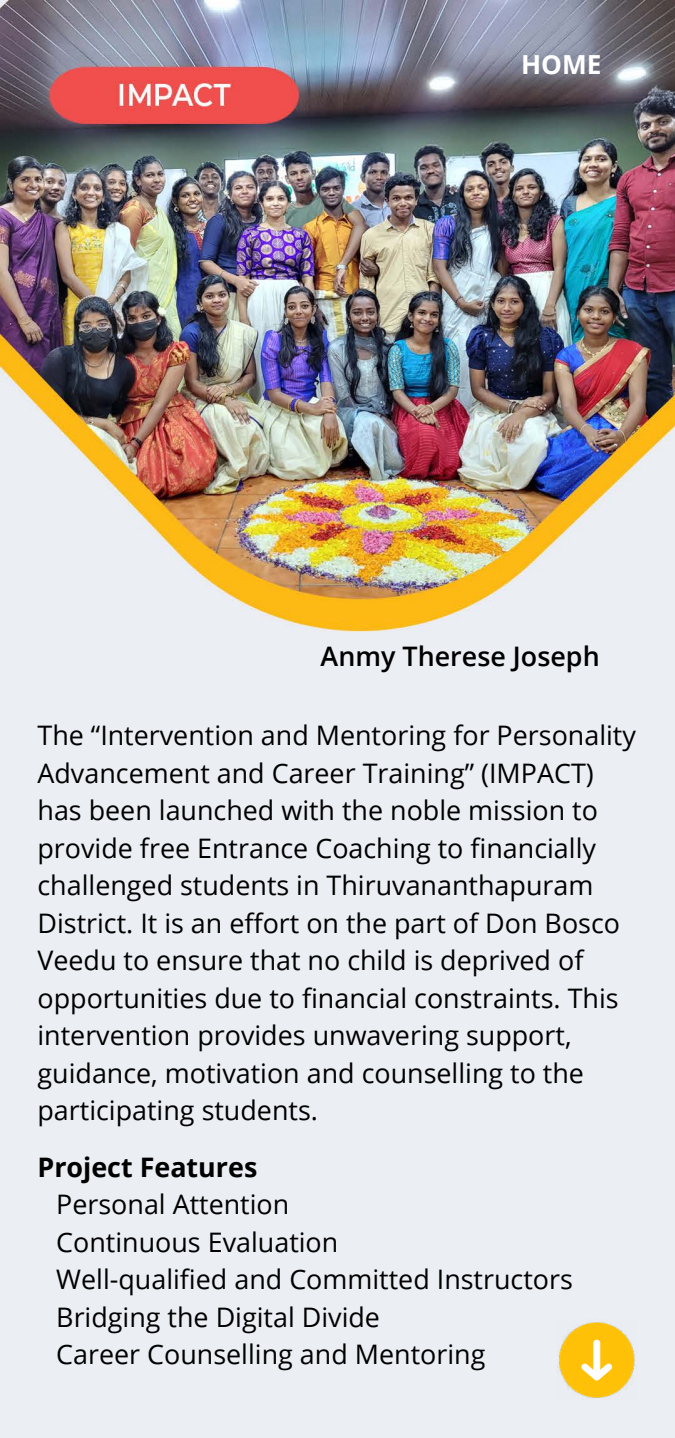
<style>
.page{position:relative;width:675px;height:1438px;background:#fff}
.page>*{position:absolute;margin:0;border:0;box-sizing:border-box;transform-origin:0 0}
.t1{font:26.88px/37.5px "Open Sans";color:#000}
.t2{font:600 26.88px "Open Sans";color:#000}
.t3{font:700 26.88px "Open Sans";color:#000}
.t4{font:700 26.25px "Open Sans";color:#fff}
</style>
<div class="page">
<img style="left:0;top:0;width:675px;height:1438px">
<img style="left:557px;top:1319px;width:81px;height:81px">
<p class="t4" style="left:521px;top:46px;width:82px">HOME</p>
<p class="t2" style="left:321px;top:638px;width:281px">Anmy Therese Joseph</p>
<p class="t1" style="left:38px;top:716px;width:600px">The “Intervention and Mentoring for Personality Advancement and Career Training” (IMPACT) has been launched with the noble mission to provide free Entrance Coaching to financially challenged students in Thiruvananthapuram District. It is an effort on the part of Don Bosco Veedu to ensure that no child is deprived of opportunities due to financial constraints. This intervention provides unwavering support, guidance, motivation and counselling to the participating students.</p>
<p class="t3" style="left:38px;top:1147px;width:221px">Project Features</p>
<p class="t1" style="left:56px;top:1184px;width:518px">Personal Attention<br>Continuous Evaluation<br>Well-qualified and Committed Instructors<br>Bridging the Digital Divide<br>Career Counselling and Mentoring</p>
</div>
